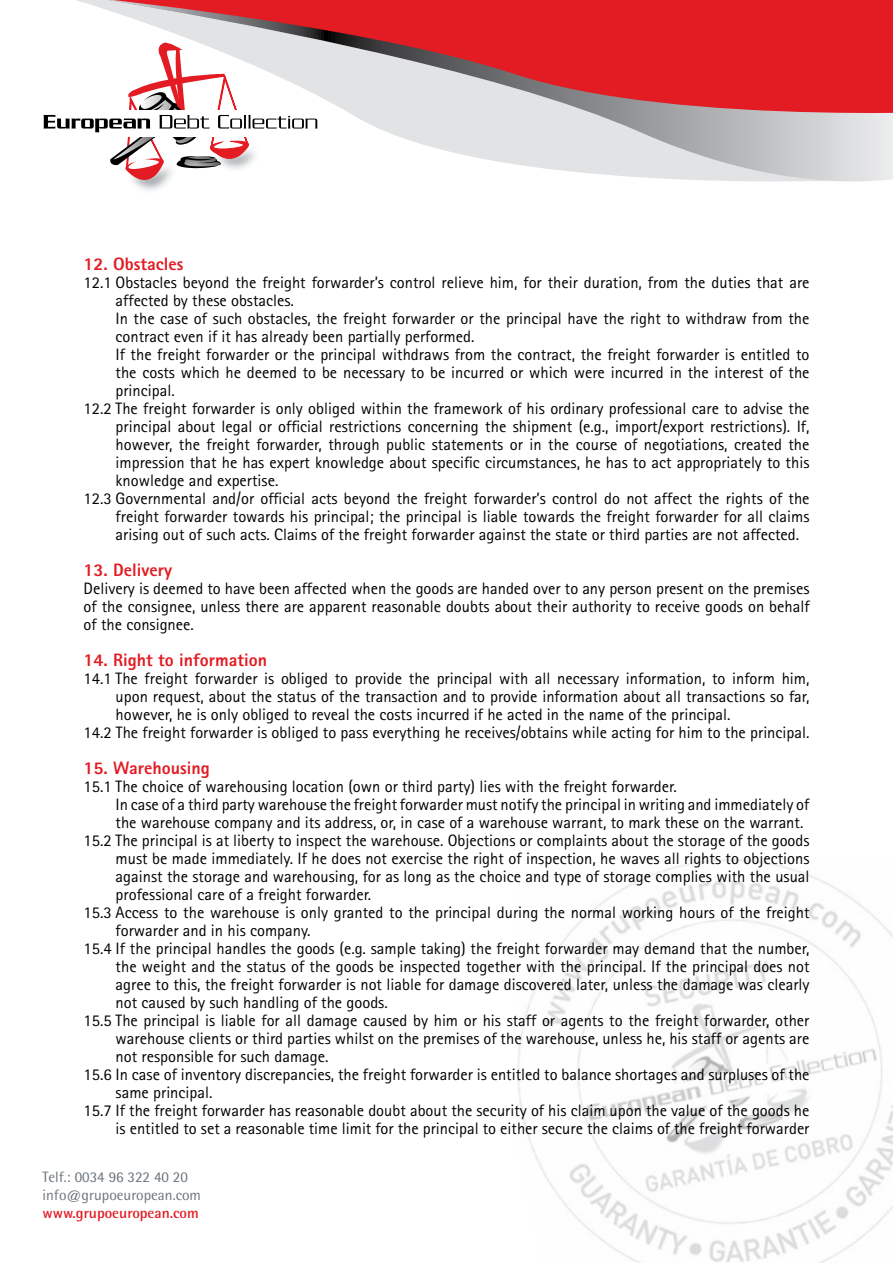
<style>
.page{position:relative;width:893px;height:1263px;background:#fff}
.page>*{position:absolute;margin:0;border:0;box-sizing:border-box;transform-origin:0 0}
.t1{font:800 18px "Rotis Sans Serif";color:#e31b23}
.t2{font:16.5px/18px "Rotis Sans Serif";color:#000;text-align:justify}
.t3{font:15px/18px "Rotis Semi Sans";color:#6a737b}
.t4{font:700 15px "Rotis Semi Sans";color:#e31b23}
</style>
<div class="page">
<img style="left:517px;top:859px;width:376px;height:404px">
<svg style="left:378px;top:128px;width:515px;height:54px"></svg>
<svg style="left:76px;top:0;width:817px;height:128px;background:#d85c62"></svg>
<div style="left:34px;top:110px;width:293px;height:27px;background:#fff"></div>
<svg style="left:44px;top:38px;width:273px;height:153px"></svg>
<p class="t1" style="left:84px;top:252px;width:101px">12. Obstacles</p>
<p class="t2" style="left:84px;top:273px;width:727px">12.1 Obstacles beyond the freight forwarder’s control relieve him, for their duration, from the duties that are</p>
<p class="t2" style="left:116px;top:291px;width:180px">affected by these obstacles.</p>
<p class="t2" style="left:116px;top:309px;width:695px">In the case of such obstacles, the freight forwarder or the principal have the right to withdraw from the</p>
<p class="t2" style="left:116px;top:327px;width:360px">contract even if it has already been partially performed.</p>
<p class="t2" style="left:116px;top:345px;width:695px">If the freight forwarder or the principal withdraws from the contract, the freight forwarder is entitled to</p>
<p class="t2" style="left:116px;top:363px;width:696px">the costs which he deemed to be necessary to be incurred or which were incurred in the interest of the</p>
<p class="t2" style="left:116px;top:381px;width:61px">principal.</p>
<p class="t2" style="left:84px;top:399px;width:727px">12.2 The freight forwarder is only obliged within the framework of his ordinary professional care to advise the</p>
<p class="t2" style="left:116px;top:417px;width:695px">principal about legal or official restrictions concerning the shipment (e.g., import/export restrictions). If,</p>
<p class="t2" style="left:116px;top:435px;width:695px">however, the freight forwarder, through public statements or in the course of negotiations, created the</p>
<p class="t2" style="left:116px;top:453px;width:695px">impression that he has expert knowledge about specific circumstances, he has to act appropriately to this</p>
<p class="t2" style="left:116px;top:471px;width:164px">knowledge and expertise.</p>
<p class="t2" style="left:84px;top:489px;width:727px">12.3 Governmental and/or official acts beyond the freight forwarder’s control do not affect the rights of the</p>
<p class="t2" style="left:116px;top:507px;width:695px">freight forwarder towards his principal; the principal is liable towards the freight forwarder for all claims</p>
<p class="t2" style="left:116px;top:525px;width:685px">arising out of such acts. Claims of the freight forwarder against the state or third parties are not affected.</p>
<p class="t1" style="left:84px;top:558px;width:90px">13. Delivery</p>
<p class="t2" style="left:84px;top:579px;width:727px">Delivery is deemed to have been affected when the goods are handed over to any person present on the premises of the consignee, unless there are apparent reasonable doubts about their authority to receive goods on behalf of the consignee.</p>
<p class="t1" style="left:84px;top:648px;width:185px">14. Right to information</p>
<p class="t2" style="left:84px;top:669px;width:727px">14.1 The freight forwarder is obliged to provide the principal with all necessary information, to inform him,</p>
<p class="t2" style="left:116px;top:687px;width:695px">upon request, about the status of the transaction and to provide information about all transactions so far,</p>
<p class="t2" style="left:116px;top:705px;width:616px">however, he is only obliged to reveal the costs incurred if he acted in the name of the principal.</p>
<p class="t2" style="left:84px;top:723px;width:727px">14.2 The freight forwarder is obliged to pass everything he receives/obtains while acting for him to the principal.</p>
<p class="t1" style="left:84px;top:756px;width:128px">15. Warehousing</p>
<p class="t2" style="left:84px;top:777px;width:595px">15.1 The choice of warehousing location (own or third party) lies with the freight forwarder.</p>
<p class="t2" style="left:116px;top:795px;width:695px">In case of a third party warehouse the freight forwarder must notify the principal in writing and immediately of</p>
<p class="t2" style="left:116px;top:813px;width:689px">the warehouse company and its address, or, in case of a warehouse warrant, to mark these on the warrant.</p>
<p class="t2" style="left:84px;top:831px;width:727px">15.2 The principal is at liberty to inspect the warehouse. Objections or complaints about the storage of the goods</p>
<p class="t2" style="left:116px;top:849px;width:695px">must be made immediately. If he does not exercise the right of inspection, he waves all rights to objections</p>
<p class="t2" style="left:116px;top:867px;width:695px">against the storage and warehousing, for as long as the choice and type of storage complies with the usual</p>
<p class="t2" style="left:116px;top:885px;width:257px">professional care of a freight forwarder.</p>
<p class="t2" style="left:84px;top:903px;width:727px">15.3 Access to the warehouse is only granted to the principal during the normal working hours of the freight</p>
<p class="t2" style="left:116px;top:921px;width:196px">forwarder and in his company.</p>
<p class="t2" style="left:84px;top:939px;width:727px">15.4 If the principal handles the goods (e.g. sample taking) the freight forwarder may demand that the number,</p>
<p class="t2" style="left:116px;top:957px;width:695px">the weight and the status of the goods be inspected together with the principal. If the principal does not</p>
<p class="t2" style="left:116px;top:975px;width:695px">agree to this, the freight forwarder is not liable for damage discovered later, unless the damage was clearly</p>
<p class="t2" style="left:116px;top:993px;width:274px">not caused by such handling of the goods.</p>
<p class="t2" style="left:84px;top:1011px;width:727px">15.5 The principal is liable for all damage caused by him or his staff or agents to the freight forwarder, other</p>
<p class="t2" style="left:116px;top:1029px;width:695px">warehouse clients or third parties whilst on the premises of the warehouse, unless he, his staff or agents are</p>
<p class="t2" style="left:116px;top:1047px;width:214px">not responsible for such damage.</p>
<p class="t2" style="left:84px;top:1065px;width:727px">15.6 In case of inventory discrepancies, the freight forwarder is entitled to balance shortages and surpluses of the</p>
<p class="t2" style="left:116px;top:1083px;width:98px">same principal.</p>
<p class="t2" style="left:84px;top:1101px;width:727px">15.7 If the freight forwarder has reasonable doubt about the security of his claim upon the value of the goods he</p>
<p class="t2" style="left:116px;top:1119px;width:695px">is entitled to set a reasonable time limit for the principal to either secure the claims of the freight forwarder</p>
<p class="t3" style="left:43px;top:1168px;width:160px">Telf.: 0034 96 322 40 20 info@grupoeuropean.com</p>
<p class="t4" style="left:43px;top:1203px;width:158px">www.grupoeuropean.com</p>
</div>
